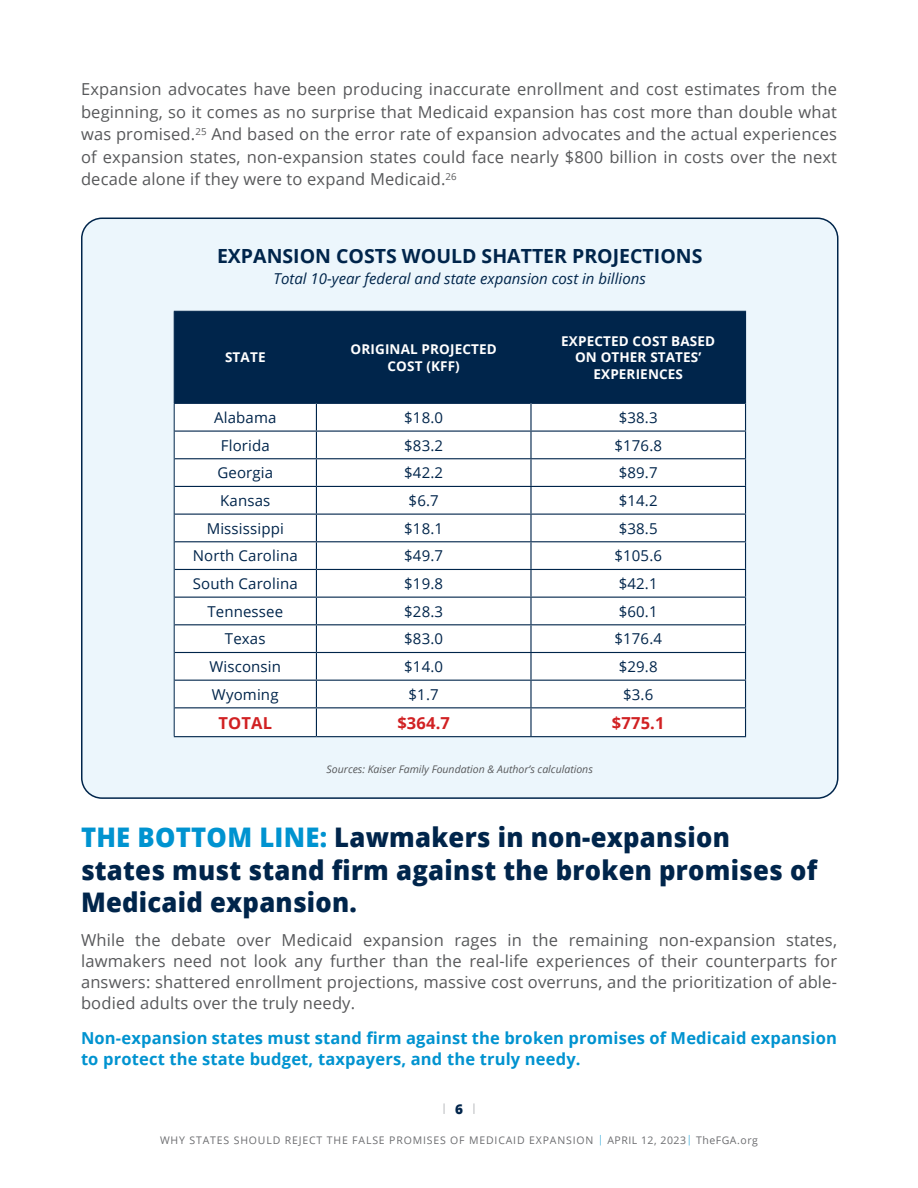
<style>
.page{position:relative;width:918px;height:1188px;background:#fff}
.page>*{position:absolute;margin:0;border:0;box-sizing:border-box;transform-origin:0 0}
.Body_Text{font:800 27px/32.4px "Open Sans";letter-spacing:.01em;color:#00254b;scale:.95 1}
.Inline_Graphic{font:700 19.5px "Open Sans";color:#00254b}
.Body_Text-2{font:16.5px/22.5px "Open Sans";letter-spacing:.01em;color:#57585a;text-align:justify}
.Body_Text-3{font:700 16.5px/21px "Open Sans";letter-spacing:.01em;color:#0093d0}
.t1{font:700 16.5px "Open Sans";letter-spacing:.01em;color:#d12123}
.t2{font:15px "Open Sans";letter-spacing:.01em;color:#00254b}
.Inline_Graphic-2{font:italic 15px "Open Sans";color:#00254b}
.t3{font:700 13.5px/16.2px "Open Sans";letter-spacing:.01em;color:#fff;text-align:center}
.t4{font:800 13.5px "Open Sans";color:#00254b}
.t5{font:10.5px "Open Sans";letter-spacing:.08em;color:#6c6d70}
.Inline_Graphic-3{font:italic 10.5px "Open Sans";color:#57585a}
.s1{color:#0093d0}
.s2{color:#4db4de}
</style>
<div class="page">
<svg style="left:443px;top:1103px;width:2px;height:11px"></svg>
<svg style="left:473px;top:1103px;width:2px;height:11px"></svg>
<div style="left:82px;top:218px;width:756px;height:580px;background:#ecf6fc;border-radius:20px"></div>
<div style="left:175px;top:312px;width:570px;height:91px;background:#00254b"></div>
<div style="left:175px;top:404px;width:570px;height:332px;background:#fff"></div>
<hr style="left:174px;top:311px;width:142px;height:1px;background:#00254b">
<hr style="left:174px;top:312px;width:1px;height:91px;background:#00254b">
<hr style="left:316px;top:311px;width:215px;height:1px;background:#00254b">
<hr style="left:531px;top:311px;width:215px;height:1px;background:#00254b">
<hr style="left:174px;top:403px;width:142px;height:1px;background:#00254b">
<hr style="left:317px;top:403px;width:213px;height:1px;background:#00254b">
<hr style="left:532px;top:403px;width:213px;height:1px;background:#00254b">
<svg style="left:174px;top:404px;width:1px;height:332px"></svg>
<hr style="left:316px;top:312px;width:1px;height:91px;background:#00254b">
<hr style="left:530px;top:312px;width:2px;height:91px;background:#00254b">
<hr style="left:745px;top:312px;width:1px;height:91px;background:#00254b">
<hr style="left:530px;top:403px;width:2px;height:28px;background:#00254b">
<hr style="left:175px;top:431px;width:141px;height:1px;background:#00254b">
<hr style="left:316px;top:431px;width:215px;height:1px;background:#00254b">
<hr style="left:531px;top:431px;width:215px;height:1px;background:#00254b">
<hr style="left:530px;top:432px;width:2px;height:26px;background:#00254b">
<hr style="left:175px;top:458px;width:141px;height:1px;background:#00254b">
<hr style="left:316px;top:458px;width:215px;height:1px;background:#00254b">
<hr style="left:531px;top:458px;width:215px;height:1px;background:#00254b">
<hr style="left:530px;top:459px;width:2px;height:27px;background:#00254b">
<hr style="left:175px;top:486px;width:141px;height:1px;background:#00254b">
<hr style="left:316px;top:486px;width:215px;height:1px;background:#00254b">
<hr style="left:531px;top:486px;width:215px;height:1px;background:#00254b">
<hr style="left:530px;top:487px;width:2px;height:27px;background:#00254b">
<hr style="left:175px;top:514px;width:141px;height:1px;background:#00254b">
<hr style="left:316px;top:514px;width:215px;height:1px;background:#00254b">
<hr style="left:531px;top:514px;width:215px;height:1px;background:#00254b">
<hr style="left:530px;top:515px;width:2px;height:26px;background:#00254b">
<hr style="left:175px;top:541px;width:141px;height:1px;background:#00254b">
<hr style="left:316px;top:541px;width:215px;height:1px;background:#00254b">
<hr style="left:531px;top:541px;width:215px;height:1px;background:#00254b">
<hr style="left:530px;top:542px;width:2px;height:27px;background:#00254b">
<hr style="left:175px;top:569px;width:141px;height:1px;background:#00254b">
<hr style="left:316px;top:569px;width:215px;height:1px;background:#00254b">
<hr style="left:531px;top:569px;width:215px;height:1px;background:#00254b">
<hr style="left:530px;top:570px;width:2px;height:27px;background:#00254b">
<hr style="left:175px;top:597px;width:141px;height:1px;background:#00254b">
<hr style="left:316px;top:597px;width:215px;height:1px;background:#00254b">
<hr style="left:531px;top:597px;width:215px;height:1px;background:#00254b">
<hr style="left:530px;top:598px;width:2px;height:26px;background:#00254b">
<hr style="left:175px;top:624px;width:141px;height:1px;background:#00254b">
<hr style="left:316px;top:624px;width:215px;height:1px;background:#00254b">
<hr style="left:531px;top:624px;width:215px;height:1px;background:#00254b">
<hr style="left:530px;top:625px;width:2px;height:27px;background:#00254b">
<hr style="left:175px;top:652px;width:141px;height:1px;background:#00254b">
<hr style="left:316px;top:652px;width:215px;height:1px;background:#00254b">
<hr style="left:531px;top:652px;width:215px;height:1px;background:#00254b">
<hr style="left:530px;top:653px;width:2px;height:27px;background:#00254b">
<hr style="left:175px;top:680px;width:141px;height:1px;background:#00254b">
<hr style="left:316px;top:680px;width:215px;height:1px;background:#00254b">
<hr style="left:531px;top:680px;width:215px;height:1px;background:#00254b">
<hr style="left:530px;top:681px;width:2px;height:26px;background:#00254b">
<hr style="left:175px;top:707px;width:141px;height:1px;background:#00254b">
<hr style="left:316px;top:707px;width:215px;height:1px;background:#00254b">
<svg style="left:316px;top:403px;width:1px;height:333px"></svg>
<hr style="left:531px;top:707px;width:215px;height:1px;background:#00254b">
<hr style="left:530px;top:708px;width:2px;height:28px;background:#00254b">
<svg style="left:745px;top:403px;width:1px;height:333px"></svg>
<hr style="left:174px;top:736px;width:142px;height:1px;background:#00254b">
<hr style="left:316px;top:736px;width:215px;height:1px;background:#00254b">
<hr style="left:531px;top:736px;width:215px;height:1px;background:#00254b">
<p class="Body_Text-2" style="left:81px;top:77px;width:758px">Expansion advocates have been producing inaccurate enrollment and cost estimates from the beginning, so it comes as no surprise that Medicaid expansion has cost more than double what was promised.<sup>25</sup> And based on the error rate of expansion advocates and the actual experiences of expansion states, non-expansion states could face nearly $800 billion in costs over the next decade alone if they were to expand Medicaid.<sup>26</sup></p>
<p class="Inline_Graphic" style="left:217px;top:243px;width:487px">EXPANSION COSTS WOULD SHATTER PROJECTIONS</p>
<p class="Inline_Graphic-2" style="left:274px;top:269px;width:374px">Total 10-year federal and state expansion cost in billions</p>
<p class="t3" style="left:225px;top:349px;width:42px">STATE</p>
<p class="t3" style="left:351px;top:341px;width:148px">ORIGINAL PROJECTED<br>COST (KFF)</p>
<p class="t3" style="left:561px;top:333px;width:155px">EXPECTED COST BASED<br>ON OTHER STATES’<br>EXPERIENCES</p>
<p class="t2" style="left:214px;top:407px;width:64px">Alabama</p>
<p class="t2" style="left:404px;top:407px;width:40px">$18.0</p>
<p class="t2" style="left:619px;top:407px;width:40px">$38.3</p>
<p class="t2" style="left:221px;top:435px;width:50px">Florida</p>
<p class="t2" style="left:404px;top:435px;width:40px">$83.2</p>
<p class="t2" style="left:614px;top:435px;width:49px">$176.8</p>
<p class="t2" style="left:217px;top:463px;width:57px">Georgia</p>
<p class="t2" style="left:404px;top:463px;width:40px">$42.2</p>
<p class="t2" style="left:619px;top:463px;width:40px">$89.7</p>
<p class="t2" style="left:220px;top:490px;width:52px">Kansas</p>
<p class="t2" style="left:409px;top:490px;width:32px">$6.7</p>
<p class="t2" style="left:619px;top:490px;width:40px">$14.2</p>
<p class="t2" style="left:207px;top:518px;width:79px">Mississippi</p>
<p class="t2" style="left:404px;top:518px;width:40px">$18.1</p>
<p class="t2" style="left:619px;top:518px;width:40px">$38.5</p>
<p class="t2" style="left:193px;top:546px;width:106px">North Carolina</p>
<p class="t2" style="left:404px;top:546px;width:40px">$49.7</p>
<p class="t2" style="left:614px;top:546px;width:49px">$105.6</p>
<p class="t2" style="left:193px;top:573px;width:106px">South Carolina</p>
<p class="t2" style="left:404px;top:573px;width:40px">$19.8</p>
<p class="t2" style="left:619px;top:573px;width:40px">$42.1</p>
<p class="t2" style="left:207px;top:601px;width:77px">Tennessee</p>
<p class="t2" style="left:404px;top:601px;width:40px">$28.3</p>
<p class="t2" style="left:619px;top:601px;width:40px">$60.1</p>
<p class="t2" style="left:225px;top:629px;width:42px">Texas</p>
<p class="t2" style="left:404px;top:629px;width:40px">$83.0</p>
<p class="t2" style="left:614px;top:629px;width:49px">$176.4</p>
<p class="t2" style="left:209px;top:656px;width:73px">Wisconsin</p>
<p class="t2" style="left:404px;top:656px;width:40px">$14.0</p>
<p class="t2" style="left:619px;top:656px;width:40px">$29.8</p>
<p class="t2" style="left:212px;top:684px;width:68px">Wyoming</p>
<p class="t2" style="left:409px;top:684px;width:32px">$1.7</p>
<p class="t2" style="left:623px;top:684px;width:32px">$3.6</p>
<p class="t1" style="left:219px;top:711px;width:55px">TOTAL</p>
<p class="t1" style="left:397px;top:711px;width:54px">$364.7</p>
<p class="t1" style="left:612px;top:711px;width:54px">$775.1</p>
<p class="Inline_Graphic-3" style="left:327px;top:762px;width:268px">Sources: Kaiser Family Foundation &amp; Author’s calculations</p>
<p class="Body_Text" style="left:81px;top:820px;width:777px"><span class="s1">THE BOTTOM LINE:</span> Lawmakers in non-expansion states must stand firm against the broken promises of<br>Medicaid expansion.</p>
<p class="Body_Text-2" style="left:81px;top:930px;width:758px;line-height:21px">While the debate over Medicaid expansion rages in the remaining non-expansion states, lawmakers need not look any further than the real-life experiences of their counterparts for answers: shattered enrollment projections, massive cost overruns, and the prioritization of able&shy;bodied adults over the truly needy.</p>
<p class="Body_Text-3" style="left:81px;top:1027px;width:757px">Non-expansion states must stand firm against the broken promises of Medicaid expansion to protect the state budget, taxpayers, and the truly needy.</p>
<p class="t4" style="left:455px;top:1099px;width:9px">6</p>
<p class="t5" style="left:160px;top:1133px;width:599px">WHY STATES SHOULD REJECT THE FALSE PROMISES OF MEDICAID EXPANSION <span class="s2">|</span> APRIL 12, 2023<span class="s2">|</span> TheFGA.org</p>
</div>
